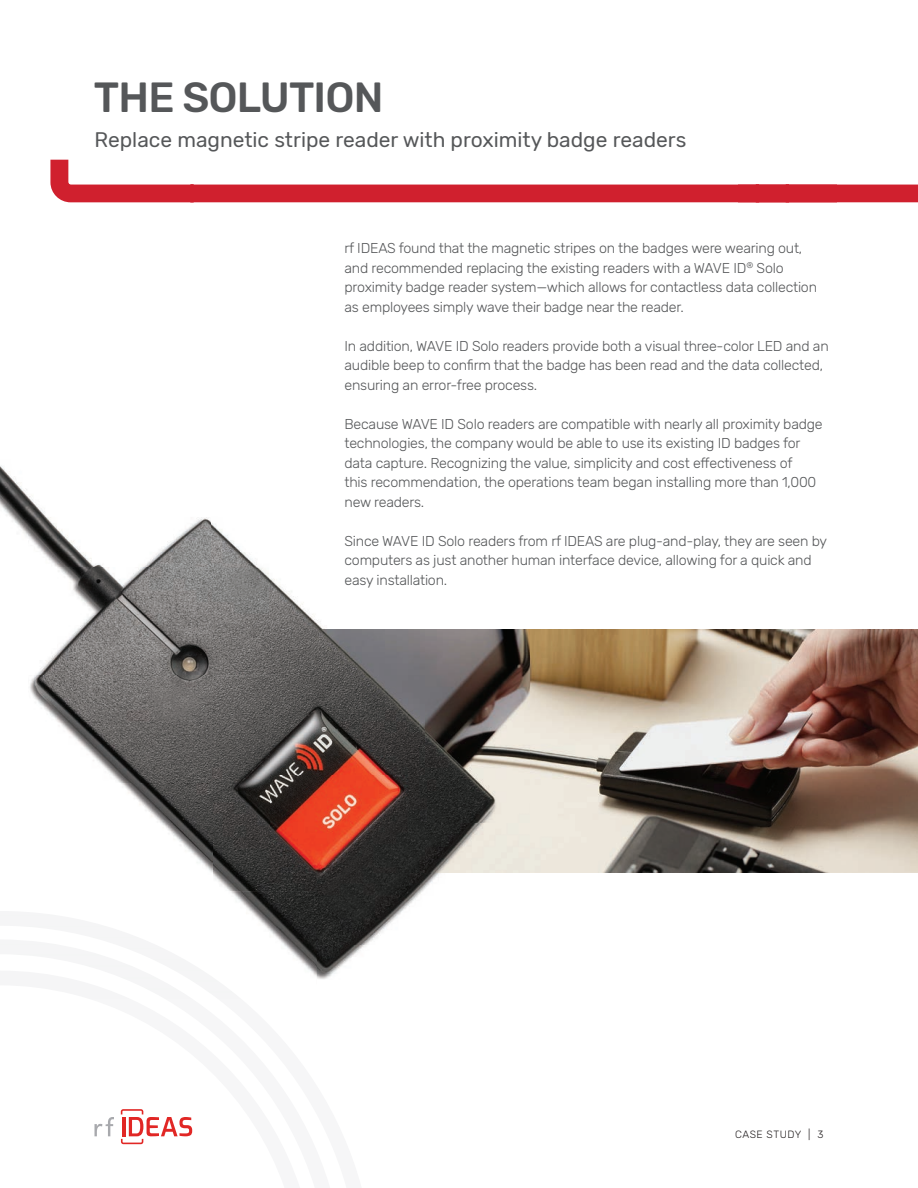
<style>
.page{position:relative;width:918px;height:1188px;background:#fff}
.page>*{position:absolute;margin:0;border:0;box-sizing:border-box;transform-origin:0 0}
.t1{font:500 42px "Rubik";letter-spacing:-.02em;color:#555759}
.t2{font:21px "Rubik";color:#555759}
.t3{font:300 14.25px/19.5px "Rubik";letter-spacing:-.015em;color:#555759}
.t4{font:300 10.5px "Rubik";letter-spacing:.045em;color:#231f20}
</style>
<div class="page">
<svg style="left:50px;top:159px;width:868px;height:44px"></svg>
<img style="left:318px;top:629px;width:600px;height:243px">
<img style="left:0;top:465px;width:424px;height:211px">
<img style="left:30px;top:676px;width:288px;height:303px">
<img style="left:318px;top:872px;width:212px;height:107px">
<img style="left:0;top:911px;width:241px;height:82px">
<svg style="left:94px;top:1109px;width:99px;height:36px"></svg>
<h1 class="t1" style="left:94px;top:73px;width:291px">THE SOLUTION</h1>
<h2 class="t2" style="left:94px;top:127px;width:593px">Replace magnetic stripe reader with proximity badge readers</h2>
<p class="t3" style="left:345px;top:239px;width:474px">rf IDEAS found that the magnetic stripes on the badges were wearing out, and recommended replacing the existing readers with a WAVE ID<sup>®</sup> Solo proximity badge reader system—which allows for contactless data collection as employees simply wave their badge near the reader.</p>
<p class="t3" style="left:345px;top:336px;width:486px">In addition, WAVE ID Solo readers provide both a visual three-color LED and an audible beep to confirm that the badge has been read and the data collected, ensuring an error-free process.</p>
<p class="t3" style="left:345px;top:414px;width:480px">Because WAVE ID Solo readers are compatible with nearly all proximity badge technologies, the company would be able to use its existing ID badges for data capture. Recognizing the value, simplicity and cost effectiveness of<br>this recommendation, the operations team began installing more than 1,000 new readers.</p>
<p class="t3" style="left:345px;top:531px;width:484px">Since WAVE ID Solo readers from rf IDEAS are plug-and-play, they are seen by computers as just another human interface device, allowing for a quick and easy installation.</p>
<p class="t4" style="left:735px;top:1129px;width:90px">CASE STUDY | 3</p>
</div>
